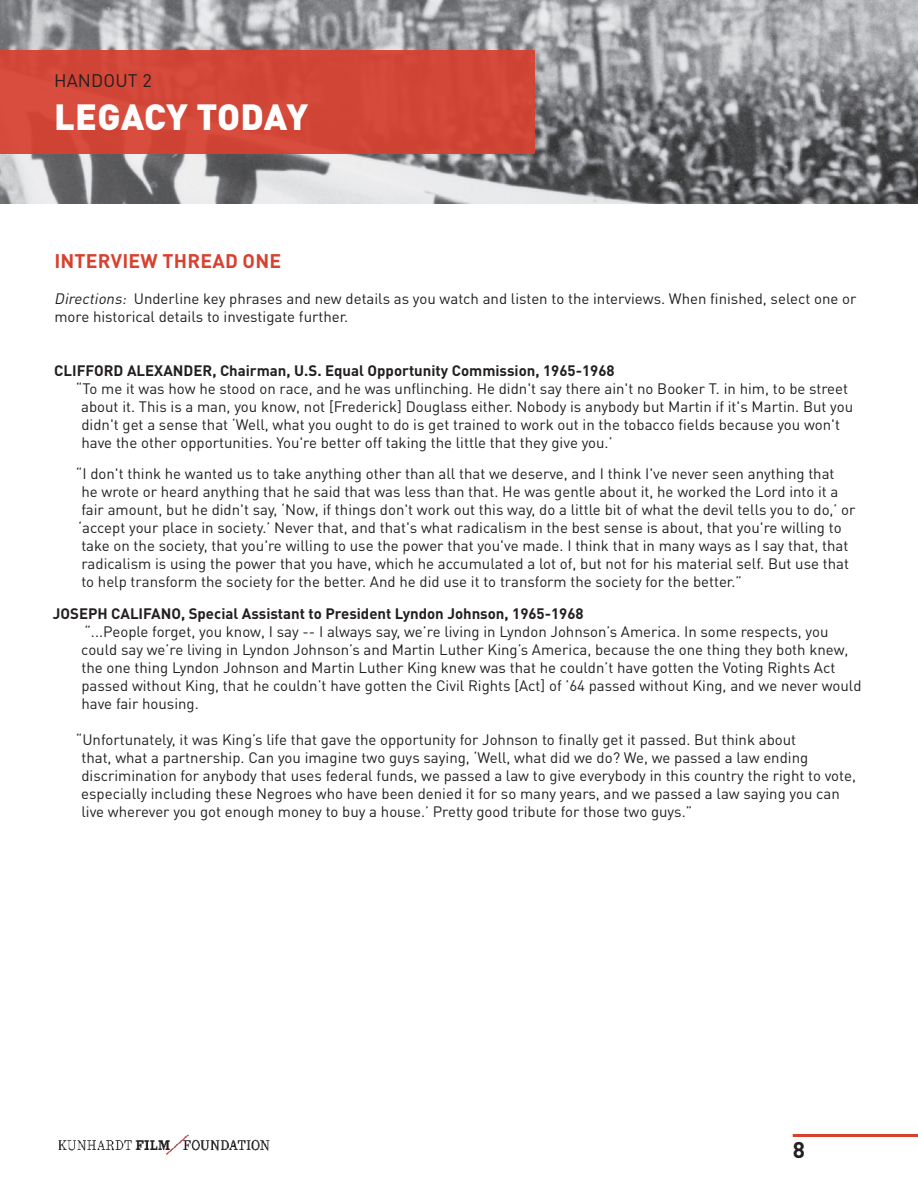
<style>
.page{position:relative;width:918px;height:1188px;background:#fff}
.page>*{position:absolute;margin:0;border:0;box-sizing:border-box;transform-origin:0 0}
.t1{font:900 36px "DIN Pro";color:#fff}
.t2{font:700 22.5px "DIN Pro";color:#231f20}
.t3{font:700 19.5px "DIN Pro";letter-spacing:.01em;color:#d74130}
.t4{font:18px "DIN Pro";letter-spacing:.01em;color:#231f20}
.t5{font:15px/18px "DIN Pro";color:#231f20}
.t6{font:700 15px "DIN Pro";color:#231f20}
.s1{font-style:italic}
</style>
<div class="page">
<hr style="left:793px;top:1134px;width:125px;height:3px;background:#d74130">
<img style="left:58px;top:1134px;width:211px;height:21px">
<img style="left:0;top:0;width:918px;height:203px">
<div style="left:0;top:50px;width:535px;height:103px;background:#d24737"></div>
<p class="t4" style="left:54px;top:68px;width:99px">HANDOUT 2</p>
<h1 class="t1" style="left:54px;top:93px;width:256px">LEGACY TODAY</h1>
<h3 class="t3" style="left:54px;top:247px;width:228px">INTERVIEW THREAD ONE</h3>
<p class="t5" style="left:54px;top:289px;width:804px"><span class="s1">Directions:</span> Underline key phrases and new details as you watch and listen to the interviews. When finished, select one or more historical details to investigate further.</p>
<p class="t6" style="left:54px;top:360px;width:562px">CLIFFORD ALEXANDER, Chairman, U.S. Equal Opportunity Commission, 1965-1968</p>
<p class="t5" style="left:81px;top:379px;width:773px;text-indent:-5px">“To me it was how he stood on race, and he was unflinching. He didn't say there ain't no Booker T. in him, to be street about it. This is a man, you know, not [Frederick] Douglass either. Nobody is anybody but Martin if it's Martin. But you didn't get a sense that ‘Well, what you ought to do is get trained to work out in the tobacco fields because you won't have the other opportunities. You're better off taking the little that they give you.’</p>
<p class="t5" style="left:76px;top:464px;width:781px">“I don't think he wanted us to take anything other than all that we deserve, and I think I've never seen anything that<br>he wrote or heard anything that he said that was less than that. He was gentle about it, he worked the Lord into it a fair amount, but he didn't say, ‘Now, if things don't work out this way, do a little bit of what the devil tells you to do,’ or ‘accept your place in society.’ Never that, and that's what radicalism in the best sense is about, that you're willing to take on the society, that you're willing to use the power that you've made. I think that in many ways as I say that, that radicalism is using the power that you have, which he accumulated a lot of, but not for his material self. But use that to help transform the society for the better. And he did use it to transform the society for the better.”</p>
<p class="t6" style="left:53px;top:603px;width:532px">JOSEPH CALIFANO, Special Assistant to President Lyndon Johnson, 1965-1968</p>
<p class="t5" style="left:81px;top:622px;width:782px">“...People forget, you know, I say -- I always say, we’re living in Lyndon Johnson’s America. In some respects, you could say we’re living in Lyndon Johnson’s and Martin Luther King’s America, because the one thing they both knew, the one thing Lyndon Johnson and Martin Luther King knew was that he couldn’t have gotten the Voting Rights Act passed without King, that he couldn’t have gotten the Civil Rights [Act] of ’64 passed without King, and we never would have fair housing.</p>
<p class="t5" style="left:81px;top:730px;width:776px;text-indent:-5px">“Unfortunately, it was King’s life that gave the opportunity for Johnson to finally get it passed. But think about<br>that, what a partnership. Can you imagine two guys saying, ‘Well, what did we do? We, we passed a law ending discrimination for anybody that uses federal funds, we passed a law to give everybody in this country the right to vote, especially including these Negroes who have been denied it for so many years, and we passed a law saying you can live wherever you got enough money to buy a house.’ Pretty good tribute for those two guys.”</p>
<h2 class="t2" style="left:793px;top:1134px;width:14px">8</h2>
</div>
